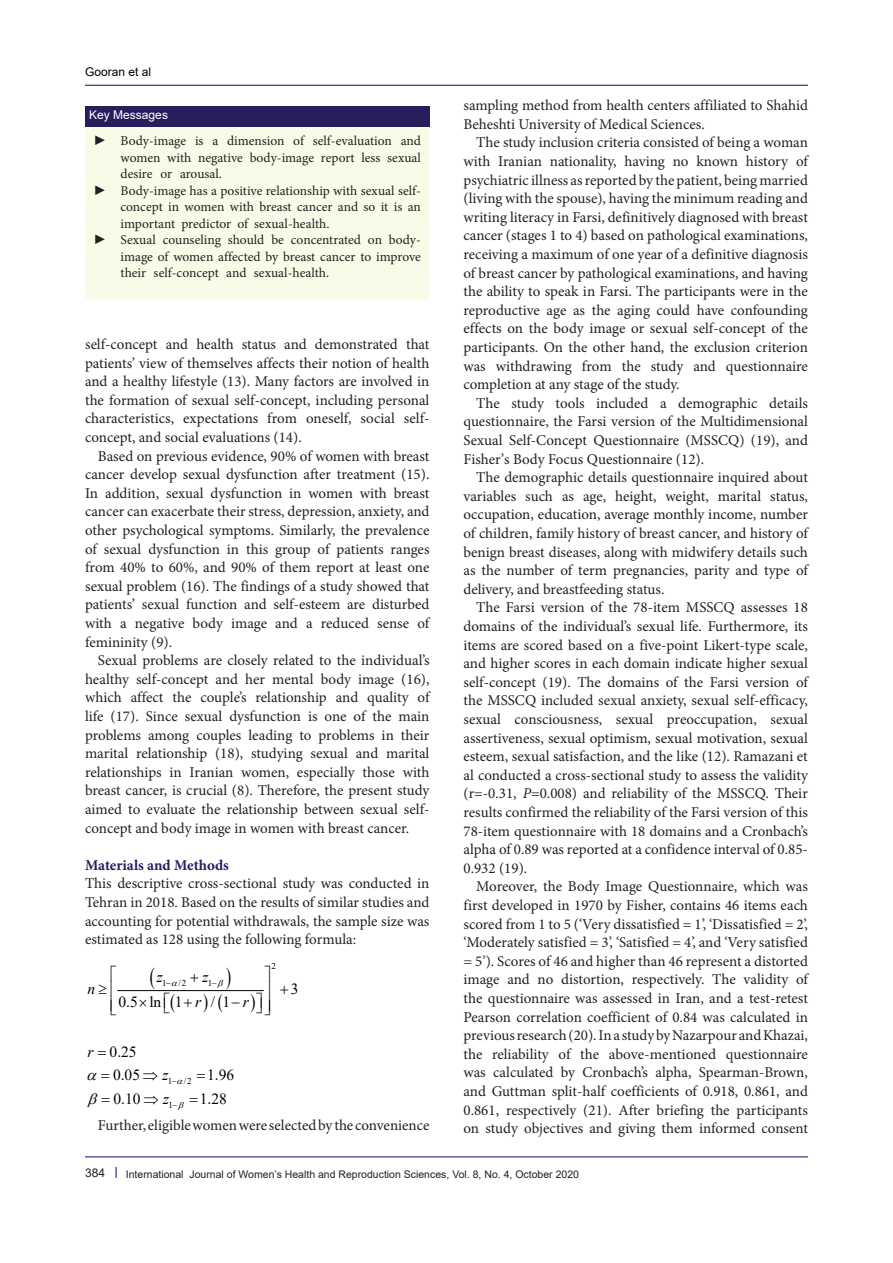
<style>
.page{position:relative;width:893px;height:1263px;background:#fff}
.page>*{position:absolute;margin:0;border:0;box-sizing:border-box;transform-origin:0 0}
.t1{font:15.45px/23.2px "Times New Roman";color:#000}
.t2{font:italic 15.45px "Times New Roman";color:#000}
.t3{font:15px/18.6px "Minion Pro";color:#231f20;text-align:justify}
.t4{font:700 15px "Minion Pro";color:#271e5d}
.t5{font:13.5px/16.5px "Minion Pro";color:#231f20;text-align:justify}
.t6{font:12px "Arial";color:#fff}
.t7{font:12px "Arial";color:#000001}
.t8{font:12px "Arial";color:#231f20}
.t9{font:10.5px "Arial";color:#231f20}
.t10{font:9px "Times New Roman";color:#000}
.s1{font-family:"Times New Roman"}
.s2{font-style:italic}
</style>
<div class="page">
<hr style="left:85px;top:1156px;width:723px;height:1px;background:#190066">
<hr style="left:85px;top:85px;width:723px;height:1px;background:#190066">
<hr style="left:118px;top:990px;width:145px;height:1px;background:#000">
<div style="left:85px;top:127px;width:344px;height:172px;background:#f9fbe9"></div>
<div style="left:85px;top:106px;width:344px;height:21px;background:#271e5d"></div>
<svg style="left:217px;top:990px;width:14px;height:2px"></svg>
<svg style="left:251px;top:990px;width:13px;height:2px"></svg>
<p class="t7" style="left:85px;top:64px;width:68px">Gooran et al</p>
<p class="t6" style="left:89px;top:107px;width:80px">Key Messages</p>
<p class="t5" style="left:121px;top:133px;width:302px;text-indent:-27px"><span class="s1">►</span> Body-image is a dimension of self-evaluation and women with negative body-image report less sexual desire or arousal.</p>
<p class="t5" style="left:121px;top:182px;width:302px;text-indent:-27px"><span class="s1">►</span> Body-image has a positive relationship with sexual self&shy;concept in women with breast cancer and so it is an important predictor of sexual-health.</p>
<p class="t5" style="left:121px;top:232px;width:302px;text-indent:-27px"><span class="s1">►</span> Sexual counseling should be concentrated on body&shy;image of women affected by breast cancer to improve their self-concept and sexual-health.</p>
<p class="t3" style="left:85px;top:335px;width:346px">self-concept and health status and demonstrated that patients’ view of themselves affects their notion of health and a healthy lifestyle (13). Many factors are involved in the formation of sexual self-concept, including personal characteristics, expectations from oneself, social self&shy;concept, and social evaluations (14).</p>
<p class="t3" style="left:85px;top:447px;width:346px;text-indent:13px">Based on previous evidence, 90% of women with breast cancer develop sexual dysfunction after treatment (15).<br>In addition, sexual dysfunction in women with breast cancer can exacerbate their stress, depression, anxiety, and other psychological symptoms. Similarly, the prevalence of sexual dysfunction in this group of patients ranges from 40% to 60%, and 90% of them report at least one sexual problem (16). The findings of a study showed that patients’ sexual function and self-esteem are disturbed with a negative body image and a reduced sense of femininity (9).</p>
<p class="t3" style="left:85px;top:651px;width:346px;text-indent:13px">Sexual problems are closely related to the individual’s healthy self-concept and her mental body image (16), which affect the couple’s relationship and quality of life (17). Since sexual dysfunction is one of the main problems among couples leading to problems in their marital relationship (18), studying sexual and marital relationships in Iranian women, especially those with breast cancer, is crucial (8). Therefore, the present study aimed to evaluate the relationship between sexual self&shy;concept and body image in women with breast cancer.</p>
<p class="t4" style="left:85px;top:854px;width:145px">Materials and Methods</p>
<p class="t3" style="left:85px;top:874px;width:346px">This descriptive cross-sectional study was conducted in Tehran in 2018. Based on the results of similar studies and accounting for potential withdrawals, the sample size was estimated as 128 using the following formula:</p>
<p class="t10" style="left:271px;top:960px;width:6px">2</p>
<p class="t10" style="left:162px;top:976px;width:11px">1−</p>
<p class="t10" style="left:178px;top:976px;width:9px">/2</p>
<p class="t10" style="left:208px;top:976px;width:11px">1−</p>
<p class="t1" style="left:291px;top:977px;width:9px">3</p>
<p class="t1" style="left:118px;top:989px;width:66px">0.5 ln 1</p>
<p class="t1" style="left:211px;top:989px;width:39px">/ 1−<span class="s2">r</span></p>
<p class="t2" style="left:157px;top:966px;width:8px">z</p>
<p class="t2" style="left:202px;top:966px;width:8px">z</p>
<p class="t2" style="left:87px;top:979px;width:21px">n≥</p>
<p class="t2" style="left:195px;top:991px;width:8px">r</p>
<p class="t2" style="left:87px;top:1041px;width:8px">r</p>
<p class="t1" style="left:110px;top:1040px;width:60px">0.25<br>0.05 ⇒ <span class="s2">z</span></p>
<p class="t1" style="left:207px;top:1063px;width:29px">1.96</p>
<p class="t10" style="left:168px;top:1075px;width:11px">1−</p>
<p class="t10" style="left:184px;top:1075px;width:9px">/2</p>
<p class="t10" style="left:168px;top:1099px;width:11px">1−</p>
<p class="t1" style="left:113px;top:1087px;width:57px">0.10 ⇒ <span class="s2">z</span></p>
<p class="t1" style="left:200px;top:1087px;width:29px">1.28</p>
<p class="t3" style="left:98px;top:1116px;width:333px">Further, eligible women were selected by the convenience</p>
<p class="t3" style="left:463px;top:96px;width:346px">sampling method from health centers affiliated to Shahid<br>Beheshti University of Medical Sciences.</p>
<p class="t3" style="left:463px;top:133px;width:346px;text-indent:13px">The study inclusion criteria consisted of being a woman with Iranian nationality, having no known history of psychiatric illness as reported by the patient, being married (living with the spouse), having the minimum reading and writing literacy in Farsi, definitively diagnosed with breast cancer (stages 1 to 4) based on pathological examinations, receiving a maximum of one year of a definitive diagnosis of breast cancer by pathological examinations, and having the ability to speak in Farsi. The participants were in the reproductive age as the aging could have confounding effects on the body image or sexual self-concept of the participants. On the other hand, the exclusion criterion was withdrawing from the study and questionnaire completion at any stage of the study.</p>
<p class="t3" style="left:463px;top:394px;width:346px;text-indent:13px">The study tools included a demographic details questionnaire, the Farsi version of the Multidimensional Sexual Self-Concept Questionnaire (MSSCQ) (19), and Fisher’s Body Focus Questionnaire (12).</p>
<p class="t3" style="left:463px;top:468px;width:346px;text-indent:13px">The demographic details questionnaire inquired about variables such as age, height, weight, marital status, occupation, education, average monthly income, number of children, family history of breast cancer, and history of benign breast diseases, along with midwifery details such as the number of term pregnancies, parity and type of delivery, and breastfeeding status.</p>
<p class="t3" style="left:463px;top:598px;width:346px;text-indent:13px">The Farsi version of the 78-item MSSCQ assesses 18 domains of the individual’s sexual life. Furthermore, its items are scored based on a five-point Likert-type scale, and higher scores in each domain indicate higher sexual self-concept (19). The domains of the Farsi version of the MSSCQ included sexual anxiety, sexual self-efficacy, sexual consciousness, sexual preoccupation, sexual assertiveness, sexual optimism, sexual motivation, sexual esteem, sexual satisfaction, and the like (12). Ramazani et al conducted a cross-sectional study to assess the validity (r=-0.31, <span class="s2">P</span>=0.008) and reliability of the MSSCQ. Their results confirmed the reliability of the Farsi version of this 78-item questionnaire with 18 domains and a Cronbach’s alpha of 0.89 was reported at a confidence interval of 0.85- 0.932 (19).</p>
<p class="t3" style="left:463px;top:877px;width:346px;text-indent:13px">Moreover, the Body Image Questionnaire, which was first developed in 1970 by Fisher, contains 46 items each scored from 1 to 5 (‘Very dissatisfied = 1’, ‘Dissatisfied = 2’, ‘Moderately satisfied = 3’, ‘Satisfied = 4’, and ‘Very satisfied = 5’). Scores of 46 and higher than 46 represent a distorted image and no distortion, respectively. The validity of the questionnaire was assessed in Iran, and a test-retest Pearson correlation coefficient of 0.84 was calculated in previous research (20). In a study by Nazarpour and Khazai, the reliability of the above-mentioned questionnaire was calculated by Cronbach’s alpha, Spearman-Brown, and Guttman split-half coefficients of 0.918, 0.861, and 0.861, respectively (21). After briefing the participants on study objectives and giving them informed consent</p>
<p class="t8" style="left:85px;top:1164px;width:22px">384</p>
<p class="t9" style="left:126px;top:1167px;width:455px">International Journal of Women’s Health and Reproduction Sciences, Vol. 8, No. 4, October 2020</p>
</div>
